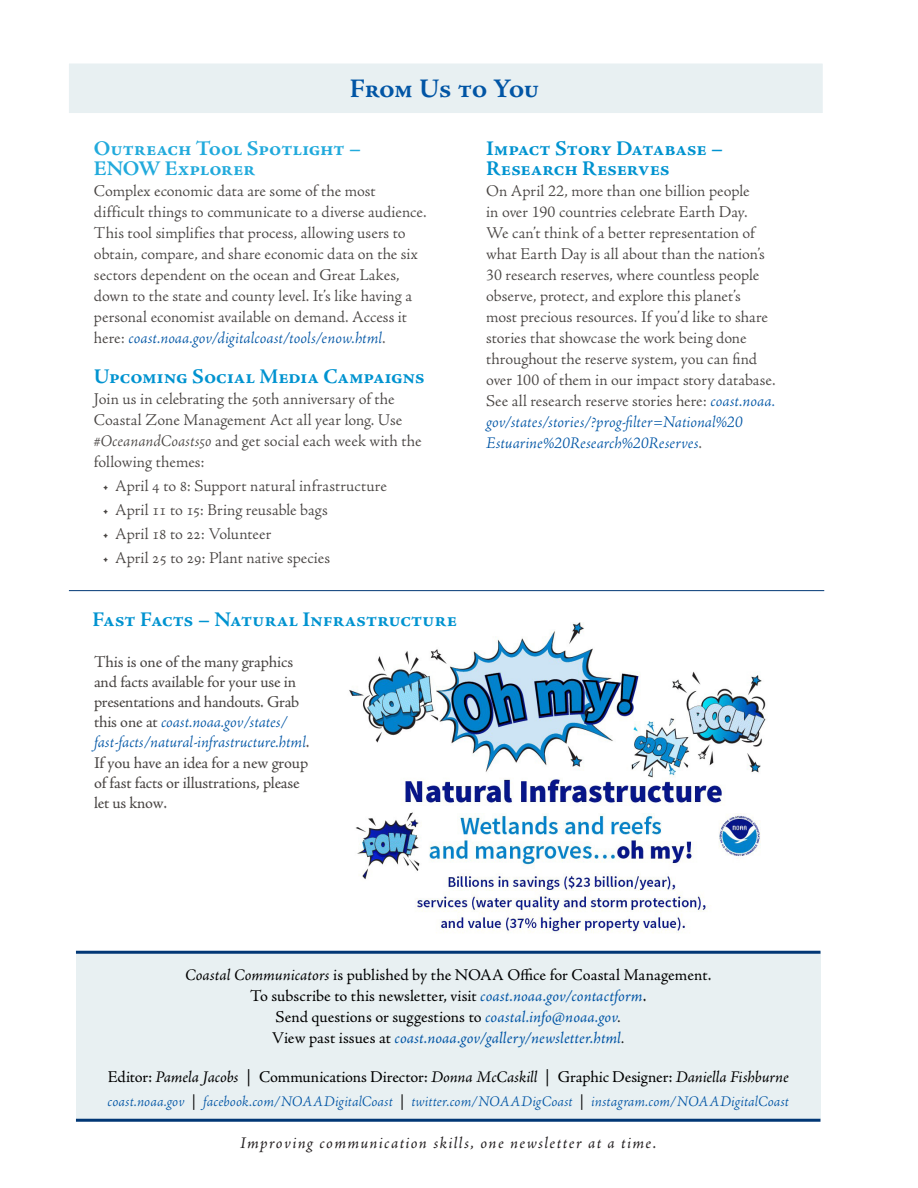
<style>
.page{position:relative;width:918px;height:1188px;background:#fff}
.page>*{position:absolute;margin:0;border:0;box-sizing:border-box;transform-origin:0 0}
.t1{font:700 27px "Adobe Jenson Pro";letter-spacing:-.03em;color:#0155a5}
.t2{font:700 21px/19.5px "Adobe Jenson Pro";letter-spacing:-.01em;color:#0093d0}
.t3{font:700 21px/19.5px "Adobe Jenson Pro";letter-spacing:-.01em;color:#22aadc}
.t4{font:300 16.5px/21px "Adobe Jenson Pro";color:#484442}
.t5{font:16.5px/21px "Adobe Jenson Pro";color:#000;text-align:center}
.t6{font:16.5px/20.1px "Adobe Jenson Pro";letter-spacing:-.01em;color:#484442}
.t7{font:italic 16.5px "Adobe Jenson Pro";letter-spacing:.085em;color:#231f20}
.t8{font:italic 300 15px "Adobe Jenson Pro";letter-spacing:.005em;color:#0155a5}
.s1{font-style:italic;color:#0155a5}
.s2{font-style:italic}
.s3{font-weight:300;font-style:italic;color:#0155a5}
.s4{font-weight:300;font-style:italic}
.s5{font-weight:400;font-style:normal;color:#000}
</style>
<div class="page">
<img style="left:338px;top:622px;width:451px;height:329px">
<div style="left:76px;top:952px;width:744px;height:167px;background:#e8f0f2"></div>
<hr style="left:76px;top:951px;width:744px;height:3px;background:#013775">
<hr style="left:76px;top:1119px;width:744px;height:3px;background:#013775">
<hr style="left:69px;top:590px;width:755px;height:1px;background:#013775">
<div style="left:67px;top:62px;width:757px;height:53px;background:#e8f0f2;border:2px solid #fff"></div>
<h1 class="t1" style="left:350px;top:73px;width:191px">From Us to You</h1>
<p class="t3" style="left:94px;top:139px;width:269px">Outreach Tool Spotlight –<br>ENOW Explorer</p>
<p class="t4" style="left:94px;top:180px;width:334px">Complex economic data are some of the most difficult things to communicate to a diverse audience.<br>This tool simplifies that process, allowing users to obtain, compare, and share economic data on the six sectors dependent on the ocean and Great Lakes, down to the state and county level. It’s like having a personal economist available on demand. Access it here: <span class="s1">coast.noaa.gov/digitalcoast/tools/enow.html</span>.</p>
<p class="t2" style="left:94px;top:367px;width:332px">Upcoming Social Media Campaigns</p>
<p class="t4" style="left:94px;top:388px;width:329px">Join us in celebrating the 50th anniversary of the Coastal Zone Management Act all year long. Use <span class="s2">#OceanandCoasts50</span> and get social each week with the following themes:</p>
<p class="t4" style="left:102px;top:475px;width:286px">• April 4 to 8: Support natural infrastructure</p>
<p class="t4" style="left:102px;top:499px;width:227px">• April 11 to 15: Bring reusable bags</p>
<p class="t4" style="left:102px;top:523px;width:170px">• April 18 to 22: Volunteer</p>
<p class="t4" style="left:102px;top:547px;width:229px">• April 25 to 29: Plant native species</p>
<p class="t2" style="left:92px;top:610px;width:366px">Fast Facts – Natural Infrastructure</p>
<p class="t6" style="left:94px;top:652px;width:217px">This is one of the many graphics and facts available for your use in presentations and handouts. Grab this one at <span class="s3">coast.noaa.gov/states/ fast-facts/natural-infrastructure.html</span>.<br>If you have an idea for a new group of fast facts or illustrations, please let us know.</p>
<p class="t2" style="left:486px;top:139px;width:238px">Impact Story Database –<br>Research Reserves</p>
<p class="t4" style="left:486px;top:180px;width:291px">On April 22, more than one billion people<br>in over 190 countries celebrate Earth Day.<br>We can’t think of a better representation of what Earth Day is all about than the nation’s 30 research reserves, where countless people observe, protect, and explore this planet’s most precious resources. If you’d like to share stories that showcase the work being done throughout the reserve system, you can find over 100 of them in our impact story database.<br>See all research reserve stories here: <span class="s1">coast.noaa. gov/states/stories/?prog-filter=National%20<br>Estuarine%20Research%20Reserves</span>.</p>
<p class="t5" style="left:185px;top:965px;width:528px"><span class="s2">Coastal Communicators</span> is published by the NOAA Office for Coastal Management.<br>To subscribe to this newsletter, visit <span class="s1">coast.noaa.gov/contactform</span>.<br>Send questions or suggestions to <span class="s1">coastal.info@noaa.gov</span><span class="s4">.<br></span>View past issues at <span class="s1">coast.noaa.gov/gallery/newsletter.html</span><span class="s4">.</span></p>
<p class="t5" style="left:108px;top:1067px;width:683px">Editor: <span class="s2">Pamela Jacobs</span> | Communications Director: <span class="s2">Donna McCaskill</span> | Graphic Designer: <span class="s2">Daniella Fishburne</span></p>
<p class="t8" style="left:108px;top:1093px;width:683px">coast.noaa.gov <span class="s5">|</span> facebook.com/NOAADigitalCoast <span class="s5">|</span> twitter.com/NOAADigCoast <span class="s5">|</span> instagram.com/NOAADigitalCoast</p>
<p class="t7" style="left:240px;top:1133px;width:418px">Improving communication skills, one newsletter at a time.</p>
</div>
